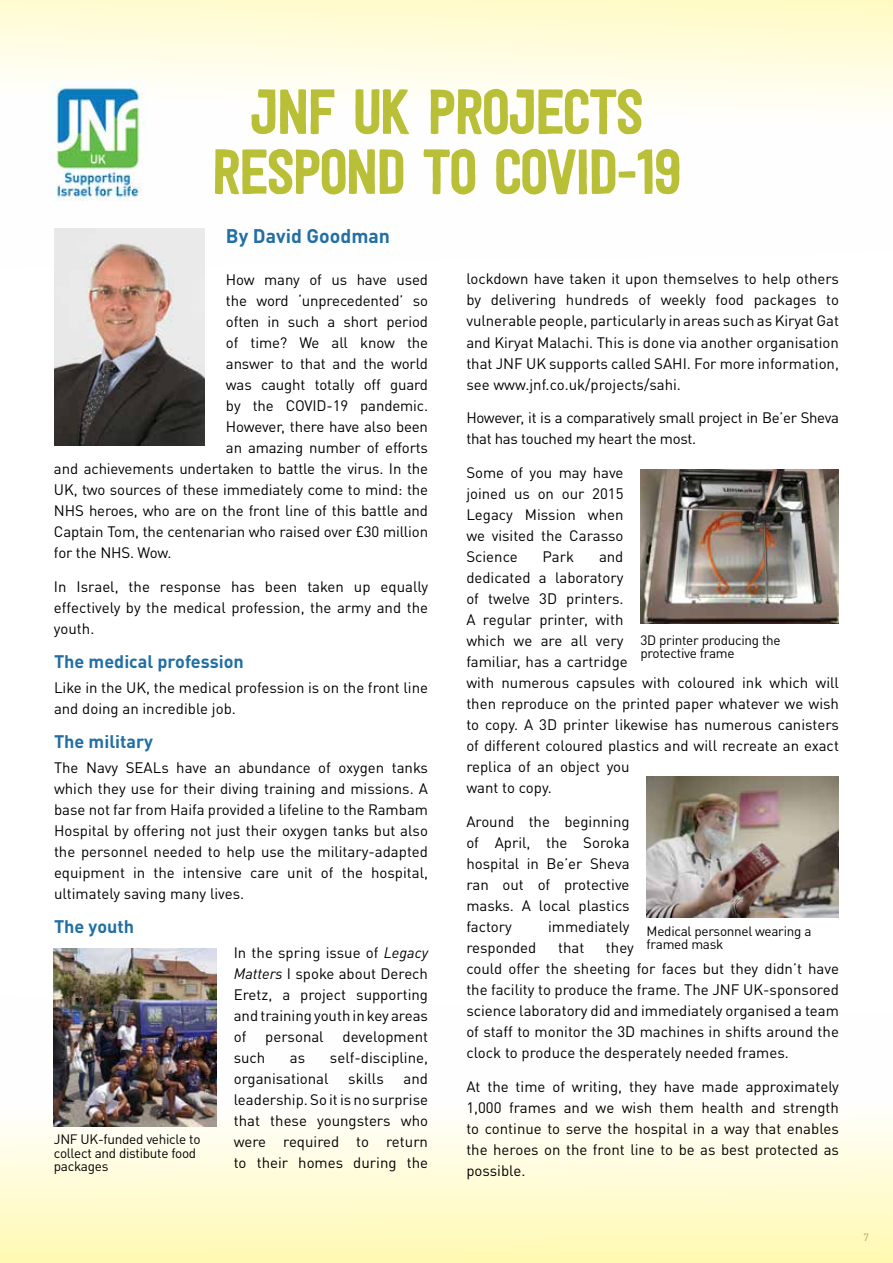
<style>
.page{position:relative;width:893px;height:1263px;background:#fff}
.page>*{position:absolute;margin:0;border:0;box-sizing:border-box;transform-origin:0 0}
.t1{font:63px/60px "Festivo Letters No 1";letter-spacing:-.05em;color:#b9c038;text-align:center}
.t2{font:700 19.5px "DIN Pro";color:#226fa4}
.t3{font:700 18px "DIN Pro";color:#226fa4}
.t4{font:15px/21px "DIN Pro";color:#000;text-align:justify}
.t5{font:15px/21px "DIN Pro";letter-spacing:-.02em;color:#000}
.t6{font:13.5px/13.5px "DIN Pro";letter-spacing:-.02em;color:#000}
.t7{font:10.5px "DIN Pro";color:#87637a}
.s1{font-style:italic}
</style>
<div class="page">
<svg style="left:0;top:0;width:893px;height:109px"></svg>
<svg style="left:0;top:993px;width:893px;height:270px"></svg>
<img style="left:647px;top:776px;width:192px;height:141px">
<img style="left:640px;top:470px;width:199px;height:154px">
<img style="left:54px;top:948px;width:163px;height:178px">
<img style="left:48px;top:80px;width:99px;height:121px">
<img style="left:54px;top:228px;width:151px;height:218px">
<h1 class="t1" style="left:211px;top:80px;width:472px">JNF UK PROJECTS<br>RESPOND TO COVID-19</h1>
<h2 class="t2" style="left:226px;top:220px;width:166px">By David Goodman</h2>
<p class="t4" style="left:226px;top:268px;width:204px">How many of us have used</p>
<p class="t4" style="left:226px;top:289px;width:204px">the word ‘unprecedented’ so</p>
<p class="t4" style="left:226px;top:310px;width:204px">often in such a short period</p>
<p class="t4" style="left:226px;top:331px;width:204px">of time? We all know the</p>
<p class="t4" style="left:226px;top:352px;width:204px">answer to that and the world</p>
<p class="t4" style="left:226px;top:373px;width:204px">was caught totally off guard</p>
<p class="t4" style="left:226px;top:394px;width:204px">by the COVID-19 pandemic.</p>
<p class="t4" style="left:226px;top:415px;width:204px">However, there have also been</p>
<p class="t4" style="left:226px;top:436px;width:204px">an amazing number of efforts</p>
<p class="t4" style="left:54px;top:457px;width:376px">and achievements undertaken to battle the virus. In the</p>
<p class="t4" style="left:54px;top:478px;width:376px">UK, two sources of these immediately come to mind: the</p>
<p class="t4" style="left:54px;top:499px;width:375px">NHS heroes, who are on the front line of this battle and</p>
<p class="t4" style="left:54px;top:520px;width:376px">Captain Tom, the centenarian who raised over £30 million</p>
<p class="t4" style="left:54px;top:541px;width:119px">for the NHS. Wow.</p>
<p class="t4" style="left:54px;top:574px;width:376px">In Israel, the response has been taken up equally effectively by the medical profession, the army and the youth.</p>
<p class="t3" style="left:54px;top:646px;width:191px">The medical profession</p>
<p class="t4" style="left:54px;top:675px;width:376px">Like in the UK, the medical profession is on the front line and doing an incredible job.</p>
<p class="t3" style="left:54px;top:726px;width:101px">The military</p>
<p class="t4" style="left:54px;top:755px;width:376px">The Navy SEALs have an abundance of oxygen tanks which they use for their diving training and missions. A base not far from Haifa provided a lifeline to the Rambam Hospital by offering not just their oxygen tanks but also the personnel needed to help use the military-adapted equipment in the intensive care unit of the hospital, ultimately saving many lives.</p>
<p class="t3" style="left:54px;top:911px;width:82px">The youth</p>
<p class="t4" style="left:234px;top:940px;width:196px">In the spring issue of <span class="s1">Legacy Matters</span> I spoke about Derech Eretz, a project supporting and training youth in key areas of</p>
<p class="t4" style="left:265px;top:1024px;width:60px">personal</p>
<p class="t4" style="left:343px;top:1024px;width:87px">development</p>
<p class="t6" style="left:54px;top:1131px;width:148px">JNF UK-funded vehicle to collect and distibute food packages</p>
<p class="t4" style="left:234px;top:1045px;width:33px">such</p>
<p class="t4" style="left:290px;top:1045px;width:17px">as</p>
<p class="t4" style="left:330px;top:1045px;width:100px">self-discipline,</p>
<p class="t4" style="left:234px;top:1066px;width:96px">organisational</p>
<p class="t4" style="left:348px;top:1066px;width:37px">skills</p>
<p class="t4" style="left:234px;top:1066px;width:196px;text-indent:170px">and leadership. So it is no surprise that these youngsters who were required to return to their homes during the</p>
<p class="t4" style="left:466px;top:267px;width:374px">lockdown have taken it upon themselves to help others by delivering hundreds of weekly food packages to vulnerable people, particularly in areas such as Kiryat Gat and Kiryat Malachi. This is done via another organisation that JNF UK supports called SAHI. For more information, see www.jnf.co.uk/projects/sahi.</p>
<p class="t5" style="left:466px;top:406px;width:374px">However, it is a comparatively small project in Be’er Sheva that has touched my heart the most.</p>
<p class="t4" style="left:466px;top:461px;width:159px">Some of you may have joined us on our 2015<br>Legacy Mission when we visited the Carasso Science</p>
<p class="t4" style="left:466px;top:545px;width:374px;text-align:left;text-indent:133px">and<br>dedicated a laboratory<br>of twelve 3D printers.<br>A regular printer, with<br>which we are all very<br>familiar, has a cartridge<br>with numerous capsules with coloured ink which will then reproduce on the printed paper whatever we wish to copy. A 3D printer likewise has numerous canisters of different coloured plastics and will recreate an exact replica of an object you<br>want to copy.</p>
<p class="t4" style="left:466px;top:809px;width:165px">Around the beginning of April, the Soroka hospital in Be’er Sheva ran out of protective masks. A local plastics factory</p>
<p class="t4" style="left:543px;top:545px;width:33px">Park</p>
<p class="t6" style="left:640px;top:632px;width:142px">3D printer producing the protective frame</p>
<p class="t4" style="left:548px;top:914px;width:83px">immediately</p>
<p class="t6" style="left:647px;top:923px;width:166px">Medical personnel wearing a framed mask</p>
<p class="t4" style="left:466px;top:935px;width:374px;text-align:left;text-indent:140px">they<br>could offer the sheeting for faces but they didn’t have the facility to produce the frame. The JNF UK-sponsored science laboratory did and immediately organised a team of staff to monitor the 3D machines in shifts around the clock to produce the desperately needed frames.</p>
<p class="t4" style="left:466px;top:1074px;width:374px">At the time of writing, they have made approximately 1,000 frames and we wish them health and strength to continue to serve the hospital in a way that enables the heroes on the front line to be as best protected as possible.</p>
<p class="t4" style="left:466px;top:935px;width:72px">responded</p>
<p class="t4" style="left:558px;top:935px;width:28px">that</p>
<p class="t7" style="left:864px;top:1229px;width:7px">7</p>
</div>
